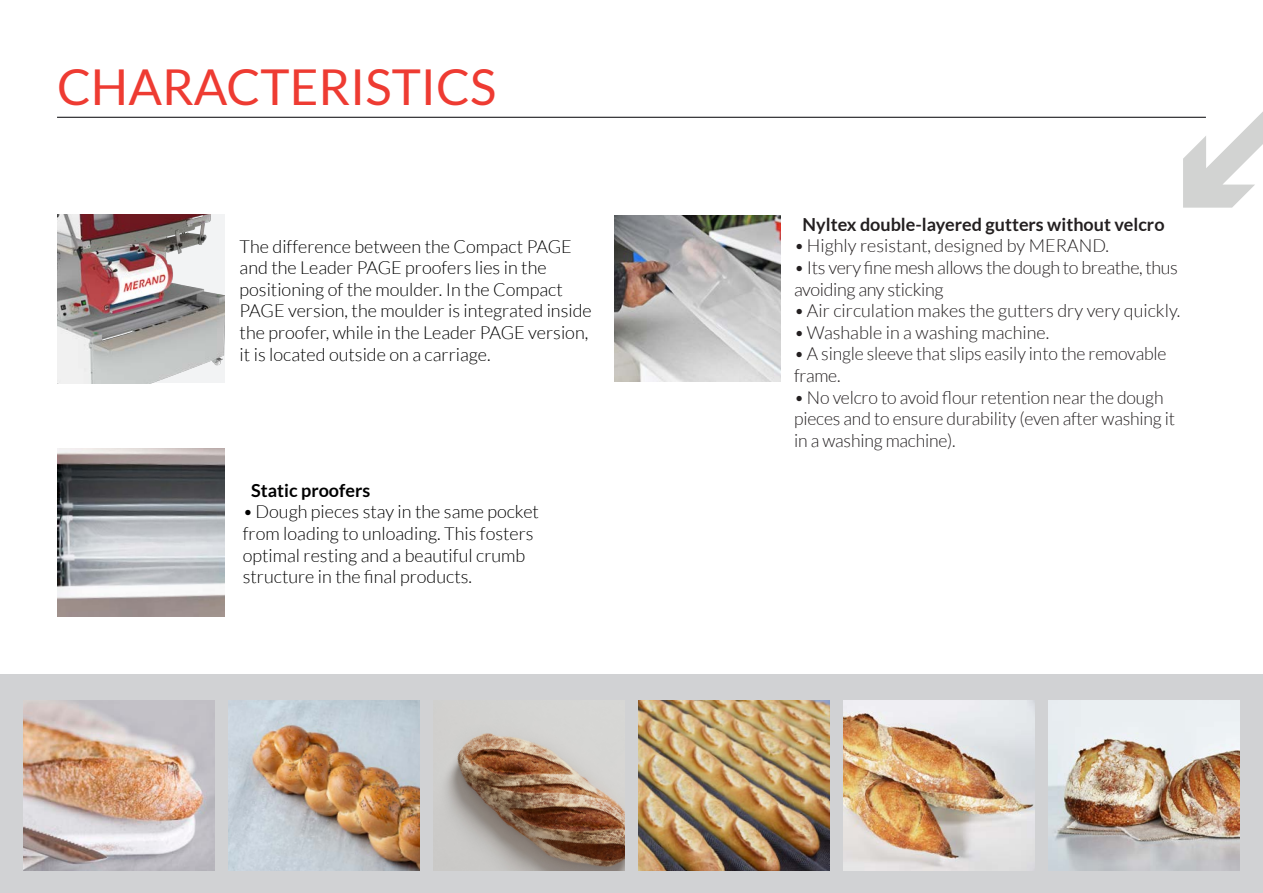
<style>
.page{position:relative;width:1263px;height:893px;background:#fff}
.page>*{position:absolute;margin:0;border:0;box-sizing:border-box;transform-origin:0 0}
.t1{font:49.5px "Lato";color:#ee3b32}
.t2{font:300 18px/21.6px "Lato";color:#000001}
.t3{font:300 18px/21.6px "Lato";letter-spacing:-.01em;color:#231f20}
.t4{font:700 18px "Lato";color:#231f20}
.t5{font:700 18px "Lato";color:#000001}
</style>
<div class="page">
<hr style="left:57px;top:117px;width:1149px;height:1px;background:#000004">
<svg style="left:1183px;top:112px;width:80px;height:96px"></svg>
<img style="left:614px;top:216px;width:166px;height:166px">
<img style="left:57px;top:448px;width:168px;height:169px">
<div style="left:0;top:674px;width:1263px;height:219px;background:#d1d2d4"></div>
<img style="left:23px;top:700px;width:192px;height:170px">
<img style="left:228px;top:700px;width:192px;height:170px">
<img style="left:638px;top:700px;width:192px;height:170px">
<img style="left:433px;top:732px;width:192px;height:138px">
<img style="left:843px;top:700px;width:191px;height:170px">
<img style="left:1048px;top:700px;width:191px;height:170px">
<img style="left:57px;top:214px;width:168px;height:169px">
<p class="t1" style="left:57px;top:59px;width:441px">CHARACTERISTICS</p>
<p class="t2" style="left:240px;top:235px;width:354px">The difference between the Compact PAGE and the Leader PAGE proofers lies in the positioning of the moulder. In the Compact PAGE version, the moulder is integrated inside the proofer, while in the Leader PAGE version, it is located outside on a carriage.</p>
<p class="t5" style="left:251px;top:480px;width:121px">Static proofers</p>
<p class="t2" style="left:243px;top:501px;width:298px">•Dough pieces stay in the same pocket from loading to unloading. This fosters optimal resting and a beautiful crumb structure in the final products.</p>
<p class="t4" style="left:803px;top:214px;width:363px">Nyltex double-layered gutters without velcro</p>
<p class="t3" style="left:794px;top:235px;width:316px">•Highly resistant, designed by MERAND.</p>
<p class="t3" style="left:794px;top:257px;width:385px">•Its very fine mesh allows the dough to breathe, thus avoiding any sticking</p>
<p class="t3" style="left:794px;top:300px;width:388px">•Air circulation makes the gutters dry very quickly.</p>
<p class="t3" style="left:794px;top:322px;width:257px">•Washable in a washing machine.</p>
<p class="t3" style="left:794px;top:343px;width:374px">•A single sleeve that slips easily into the removable frame.</p>
<p class="t3" style="left:794px;top:386px;width:383px">•No velcro to avoid flour retention near the dough pieces and to ensure durability (even after washing it in a washing machine).</p>
</div>
